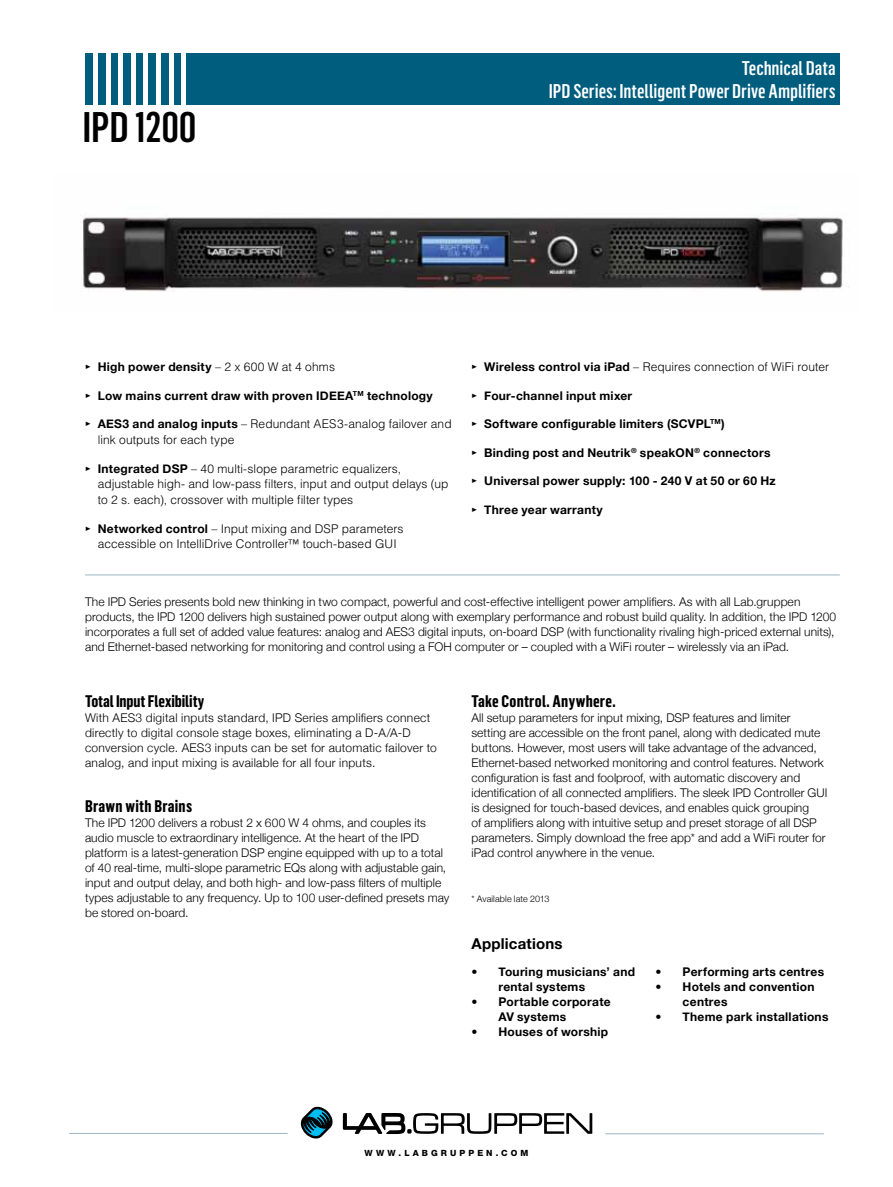
<style>
.page{position:relative;width:893px;height:1187px;background:#fff}
.page>*{position:absolute;margin:0;border:0;box-sizing:border-box;transform-origin:0 0}
.t1{font:500 42px "Flama Condensed";letter-spacing:-.005em;color:#000}
.t2{font:500 19.5px/23.4px "Flama Condensed";color:#fff;text-align:right}
.t3{font:700 16.5px "Flama Condensed";letter-spacing:.01em;color:#000}
.t4{font:700 15px "Helvetica Neue";letter-spacing:.015em;color:#000}
.t5{font:300 12px/15px "Helvetica Neue";letter-spacing:.005em;color:#000}
.t6{font:700 12px/15px "Helvetica Neue";letter-spacing:.02em;color:#000}
.t7{font:300 12px/15.8px "Helvetica LT Std";letter-spacing:.005em;color:#000}
.t8{font:300 12px/15px "Helvetica Neue";letter-spacing:.025em;color:#000}
.t9{font:300 9px "Helvetica Neue";letter-spacing:.01em;color:#000}
.t10{font:800 8.55px "Helvetica Neue LT Std";letter-spacing:.365em;color:#000}
.s1{font-family:"Meta Pro"}
.s2{font-family:"Helvetica LT Std";font-weight:300}
.s3{font-family:"Meta Pro";font-weight:700}
.s4{font-family:"Helvetica Neue";font-weight:700}
</style>
<div class="page">
<hr style="left:69px;top:1132px;width:219px;height:1px;background:#9cb6c3">
<hr style="left:605px;top:1133px;width:219px;height:1px;background:#9cb6c3">
<svg style="left:343px;top:1113px;width:249px;height:20px"></svg>
<svg style="left:301px;top:1106px;width:32px;height:32px"></svg>
<div style="left:85px;top:53px;width:755px;height:51px;background:#005d7e"></div>
<img style="left:80px;top:217px;width:769px;height:75px">
<hr style="left:85px;top:574px;width:755px;height:1px;background:#9cb6c3">
<div style="left:93px;top:52px;width:5px;height:56px;background:#fff"></div>
<hr style="left:106px;top:52px;width:4px;height:56px;background:#fff">
<hr style="left:119px;top:52px;width:4px;height:56px;background:#fff">
<hr style="left:131px;top:52px;width:4px;height:56px;background:#fff">
<hr style="left:144px;top:52px;width:4px;height:56px;background:#fff">
<div style="left:156px;top:52px;width:5px;height:56px;background:#fff"></div>
<hr style="left:169px;top:52px;width:4px;height:56px;background:#fff">
<div style="left:181px;top:52px;width:5px;height:56px;background:#fff"></div>
<h1 class="t1" style="left:83px;top:100px;width:116px">IPD 1200</h1>
<h2 class="t2" style="left:549px;top:56px;width:288px">Technical Data<br>IPD Series: Intelligent Power Drive Amplifiers</h2>
<p class="t6" style="left:85px;top:359px;width:251px"><span class="s1">▸</span> High power density <span class="s2">– 2 x 600 W at 4 ohms</span></p>
<p class="t6" style="left:85px;top:387px;width:349px"><span class="s1">▸</span> Low mains current draw with proven IDEEA<sup>TM</sup> technology</p>
<p class="t7" style="left:98px;top:416px;width:355px;text-indent:-13px"><span class="s3">▸</span> <span class="s4">AES3 and analog inputs</span> – Redundant AES3-analog failover and link outputs for each type</p>
<p class="t7" style="left:98px;top:460px;width:352px;text-indent:-13px"><span class="s3">▸</span> <span class="s4">Integrated DSP</span> – 40 multi-slope parametric equalizers, adjustable high- and low-pass filters, input and output delays (up to 2 s. each), crossover with multiple filter types</p>
<p class="t7" style="left:85px;top:520px;width:320px;text-align:center"><span class="s3">▸</span> <span class="s4">Networked control</span> – Input mixing and DSP parameters accessible on IntelliDrive Controller™ touch-based GUI</p>
<p class="t7" style="left:471px;top:359px;width:359px"><span class="s3">▸</span> <span class="s4">Wireless control via iPad</span> – Requires connection of WiFi router</p>
<p class="t6" style="left:471px;top:387px;width:162px"><span class="s1">▸</span> Four-channel input mixer</p>
<p class="t6" style="left:471px;top:416px;width:255px"><span class="s1">▸</span> Software configurable limiters (SCVPL<sup>TM</sup>)</p>
<p class="t6" style="left:471px;top:444px;width:301px"><span class="s1">▸</span> Binding post and Neutrik<sup>®</sup> speakON<sup>®</sup> connectors</p>
<p class="t6" style="left:471px;top:473px;width:306px"><span class="s1">▸</span> Universal power supply: 100 - 240 V at 50 or 60 Hz</p>
<p class="t6" style="left:471px;top:501px;width:133px"><span class="s1">▸</span> Three year warranty</p>
<p class="t5" style="left:85px;top:593px;width:753px">The IPD Series presents bold new thinking in two compact, powerful and cost-effective intelligent power amplifiers. As with all Lab.gruppen products, the IPD 1200 delivers high sustained power output along with exemplary performance and robust build quality. In addition, the IPD 1200 incorporates a full set of added value features: analog and AES3 digital inputs, on-board DSP (with functionality rivaling high-priced external units), and Ethernet-based networking for monitoring and control using a FOH computer or – coupled with a WiFi router – wirelessly via an iPad.</p>
<h3 class="t3" style="left:85px;top:690px;width:121px">Total Input Flexibility</h3>
<p class="t8" style="left:85px;top:709px;width:353px">With AES3 digital inputs standard, IPD Series amplifiers connect directly to digital console stage boxes, eliminating a D-A/A-D conversion cycle. AES3 inputs can be set for automatic failover to analog, and input mixing is available for all four inputs.</p>
<h3 class="t3" style="left:85px;top:795px;width:109px">Brawn with Brains</h3>
<p class="t5" style="left:85px;top:814px;width:366px">The IPD 1200 delivers a robust 2 x 600 W 4 ohms, and couples its audio muscle to extraordinary intelligence. At the heart of the IPD platform is a latest-generation DSP engine equipped with up to a total of 40 real-time, multi-slope parametric EQs along with adjustable gain, input and output delay, and both high- and low-pass filters of multiple types adjustable to any frequency. Up to 100 user-defined presets may be stored on-board.</p>
<h3 class="t3" style="left:471px;top:690px;width:146px">Take Control. Anywhere.</h3>
<p class="t5" style="left:471px;top:709px;width:358px">All setup parameters for input mixing, DSP features and limiter setting are accessible on the front panel, along with dedicated mute buttons. However, most users will take advantage of the advanced, Ethernet-based networked monitoring and control features. Network configuration is fast and foolproof, with automatic discovery and identification of all connected amplifiers. The sleek IPD Controller GUI is designed for touch-based devices, and enables quick grouping<br>of amplifiers along with intuitive setup and preset storage of all DSP parameters. Simply download the free app* and add a WiFi router for iPad control anywhere in the venue.</p>
<p class="t9" style="left:471px;top:891px;width:80px">* Available late 2013</p>
<p class="t4" style="left:471px;top:929px;width:93px">Applications</p>
<p class="t6" style="left:498px;top:963px;width:138px;text-indent:-27px">• Touring musicians’ and rental systems</p>
<p class="t6" style="left:498px;top:993px;width:114px;text-indent:-27px">• Portable corporate<br>AV systems</p>
<p class="t6" style="left:471px;top:1023px;width:138px">• Houses of worship</p>
<p class="t6" style="left:656px;top:963px;width:170px">• Performing arts centres</p>
<p class="t6" style="left:683px;top:978px;width:133px;text-indent:-27px">• Hotels and convention centres</p>
<p class="t6" style="left:656px;top:1008px;width:174px">• Theme park installations</p>
<p class="t10" style="left:364px;top:1147px;width:165px">WWW.LABGRUPPEN.COM</p>
</div>
